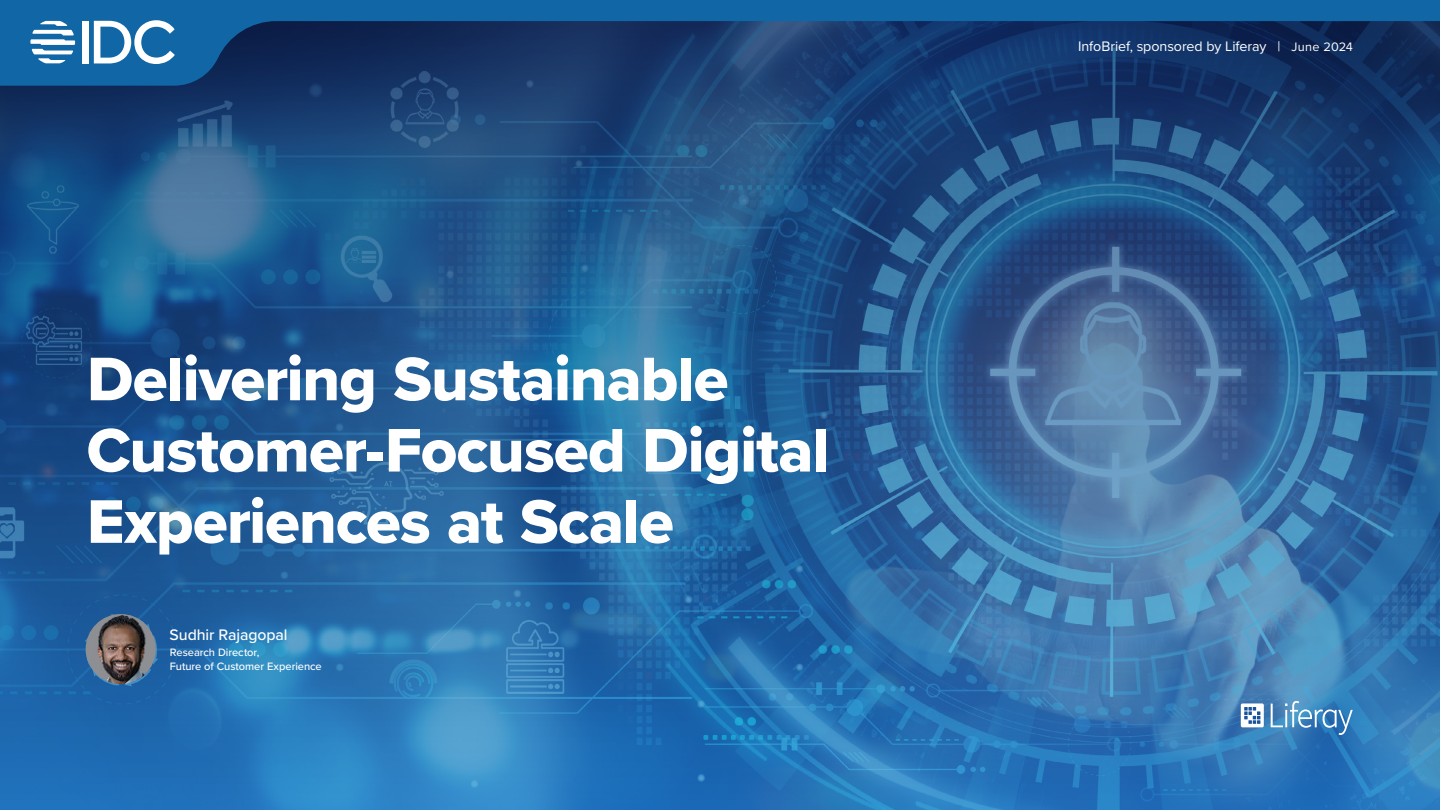
<style>
.page{position:relative;width:1440px;height:810px;background:#fff}
.page>*{position:absolute;margin:0;border:0;box-sizing:border-box;transform-origin:0 0}
.t1{font:63.75px/71.2px "Proxima Nova Extrabld";letter-spacing:-.015em;color:#fff}
.t2{font:500 15.9px "Proxima Nova";letter-spacing:-.005em;color:#fff}
.t3{font:14.25px "Proxima Nova";letter-spacing:-.005em;color:#fff}
.t4{font:500 11.1px/14.2px "Proxima Nova";letter-spacing:-.005em;color:#fff}
.s1{font-size:12.67px}
</style>
<div class="page">
<img style="left:0;top:86px;width:1440px;height:724px">
<svg style="left:0;top:0;width:1440px;height:86px;background:#134379"></svg>
<div style="left:82px;top:21px;width:7px;height:42px;background:#fff"></div>
<svg style="left:94px;top:20px;width:81px;height:44px"></svg>
<svg style="left:30px;top:21px;width:45px;height:42px"></svg>
<img style="left:86px;top:614px;width:70px;height:70px;border-radius:35px">
<div style="left:1241px;top:703px;width:23px;height:24px;background:#fff;border-radius:2px"></div>
<svg style="left:1244px;top:707px;width:16px;height:17px"></svg>
<svg style="left:1271px;top:701px;width:82px;height:34px;background:#5995c6"></svg>
<p class="t1" style="left:87px;top:342px;width:744px">Delivering Sustainable<br>Customer-Focused Digital<br>Experiences at Scale</p>
<p class="t2" style="left:170px;top:623px;width:120px">Sudhir Rajagopal</p>
<p class="t4" style="left:170px;top:645px;width:154px">Research Director,<br>Future of Customer Experience</p>
<p class="t3" style="left:1078px;top:36px;width:276px">InfoBrief, sponsored by Liferay | <span class="s1">June 2024</span></p>
</div>
